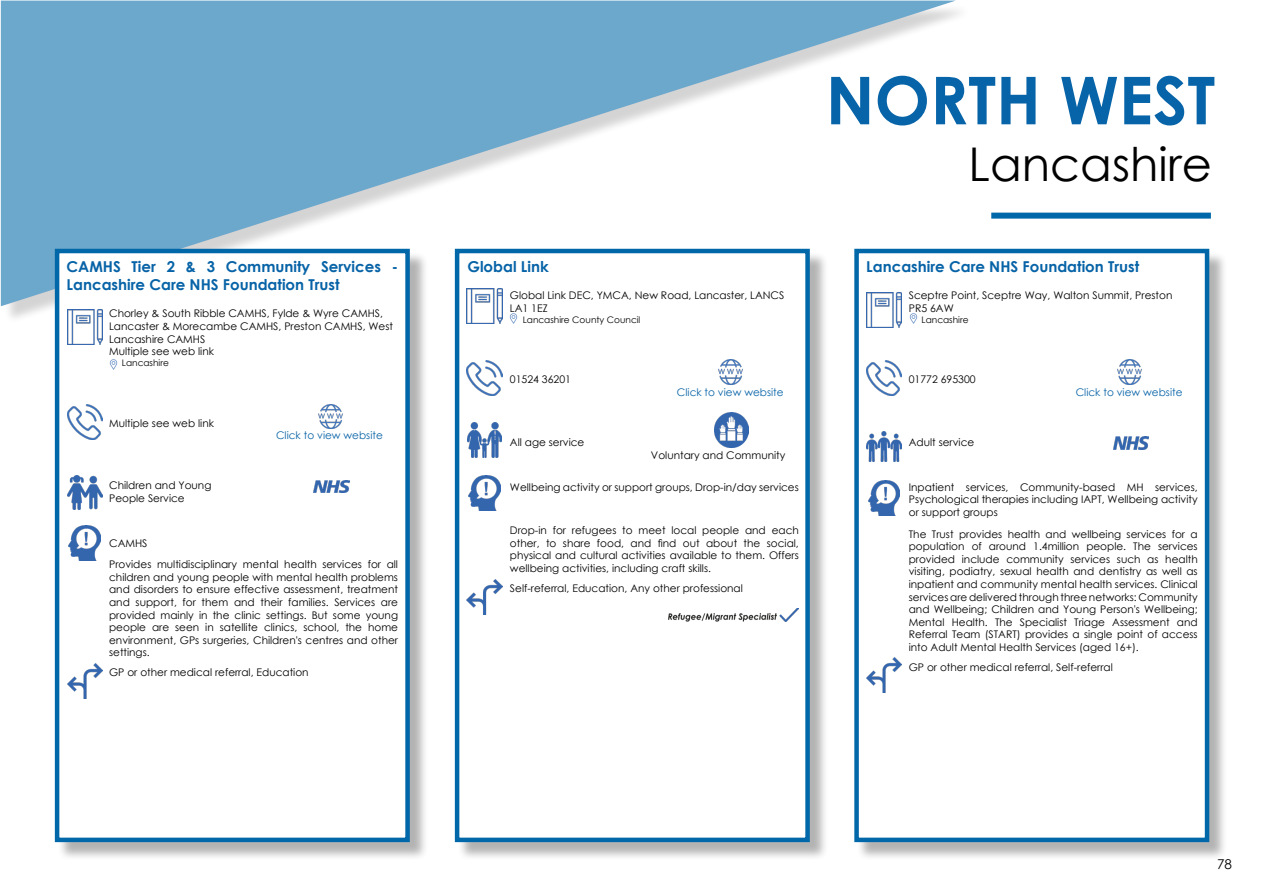
<style>
.page{position:relative;width:1263px;height:893px;background:#fff}
.page>*{position:absolute;margin:0;border:0;box-sizing:border-box;transform-origin:0 0}
.t1{font:700 66px "Century Gothic";color:#0764a8}
.t2{font:46.5px "Century Gothic";color:#000}
.t3{font:700 15px/18px "Century Gothic";color:#0763a7}
.t4{font:13.5px "Century Gothic";color:#000}
.t5{font:10.5px/12.6px "Century Gothic";color:#000}
.t6{font:10.5px "Century Gothic";color:#0763a7}
.t7{font:9px "Century Gothic";color:#000}
</style>
<div class="page">
<svg style="left:1px;top:1px;width:955px;height:305px;fill:#6ca7cc"></svg>
<div style="left:991px;top:213px;width:220px;height:6px;background:#0067a8"></div>
<div style="left:57px;top:251px;width:372px;height:610px;background:#000;opacity:.3"></div>
<div style="left:55px;top:249px;width:355px;height:593px;background:#fff;border:4px solid #0067a8"></div>
<div style="left:457px;top:251px;width:371px;height:610px;background:#000;opacity:.3"></div>
<div style="left:455px;top:249px;width:355px;height:593px;background:#fff;border:4px solid #0067a8"></div>
<div style="left:856px;top:251px;width:372px;height:610px;background:#000;opacity:.3"></div>
<div style="left:854px;top:249px;width:355px;height:593px;background:#fff;border:4px solid #0067a8"></div>
<img style="left:67px;top:310px;width:35px;height:35px">
<img style="left:67px;top:405px;width:35px;height:35px">
<img style="left:314px;top:480px;width:35px;height:13px">
<img style="left:318px;top:404px;width:25px;height:25px">
<img style="left:67px;top:476px;width:35px;height:33px">
<img style="left:69px;top:525px;width:32px;height:35px">
<img style="left:67px;top:663px;width:35px;height:35px">
<svg style="left:109px;top:360px;width:9px;height:10px"></svg>
<img style="left:669px;top:608px;width:130px;height:14px">
<img style="left:467px;top:289px;width:35px;height:35px">
<img style="left:866px;top:292px;width:35px;height:35px">
<img style="left:467px;top:360px;width:35px;height:35px">
<img style="left:866px;top:360px;width:35px;height:35px">
<img style="left:718px;top:360px;width:25px;height:24px">
<img style="left:1118px;top:360px;width:24px;height:24px">
<img style="left:1113px;top:436px;width:35px;height:13px">
<img style="left:467px;top:422px;width:35px;height:35px">
<img style="left:714px;top:413px;width:34px;height:34px">
<img style="left:866px;top:432px;width:35px;height:29px">
<img style="left:468px;top:475px;width:32px;height:35px">
<img style="left:868px;top:480px;width:32px;height:35px">
<img style="left:467px;top:579px;width:35px;height:35px">
<img style="left:866px;top:658px;width:35px;height:35px">
<svg style="left:509px;top:314px;width:9px;height:10px"></svg>
<svg style="left:909px;top:314px;width:9px;height:10px"></svg>
<h3 class="t3" style="left:67px;top:257px;width:333px">CAMHS Tier 2 &amp; 3 Community Services -<br>Lancashire Care NHS Foundation Trust</h3>
<p class="t5" style="left:109px;top:307px;width:285px">Chorley &amp; South Ribble CAMHS, Fylde &amp; Wyre CAMHS, Lancaster &amp; Morecambe CAMHS, Preston CAMHS, West Lancashire CAMHS<br>Multiple see web link</p>
<p class="t7" style="left:122px;top:356px;width:49px">Lancashire</p>
<p class="t5" style="left:109px;top:416px;width:106px">Multiple see web link</p>
<p class="t6" style="left:276px;top:428px;width:108px">Click to view website</p>
<p class="t5" style="left:109px;top:479px;width:104px">Children and Young<br>People Service</p>
<p class="t5" style="left:109px;top:532px;width:290px;line-height:21.6px">CAMHS<br>Provides multidisciplinary mental health services for all</p>
<p class="t5" style="left:109px;top:570px;width:290px;text-align:justify">children and young people with mental health problems and disorders to ensure effective assessment, treatment and support, for them and their families. Services are provided mainly in the clinic settings. But some young people are seen in satellite clinics, school, the home environment, GPs surgeries, Children's centres and other settings.</p>
<p class="t5" style="left:109px;top:666px;width:201px">GP or other medical referral, Education</p>
<h1 class="t1" style="left:826px;top:50px;width:391px">NORTH WEST</h1>
<h2 class="t2" style="left:968px;top:132px;width:245px">Lancashire</h2>
<h3 class="t3" style="left:467px;top:257px;width:83px">Global Link</h3>
<p class="t5" style="left:510px;top:289px;width:276px">Global Link DEC, YMCA, New Road, Lancaster, LANCS<br>LA1 1EZ</p>
<p class="t7" style="left:523px;top:313px;width:119px">Lancashire County Council</p>
<h3 class="t3" style="left:866px;top:257px;width:274px">Lancashire Care NHS Foundation Trust</h3>
<p class="t5" style="left:909px;top:289px;width:265px">Sceptre Point, Sceptre Way, Walton Summit, Preston<br>PR5 6AW</p>
<p class="t7" style="left:921px;top:313px;width:49px">Lancashire</p>
<p class="t5" style="left:510px;top:373px;width:63px">01524 36201</p>
<p class="t5" style="left:909px;top:373px;width:68px">01772 695300</p>
<p class="t6" style="left:677px;top:385px;width:108px">Click to view website</p>
<p class="t6" style="left:1076px;top:385px;width:108px">Click to view website</p>
<p class="t5" style="left:510px;top:436px;width:76px">All age service</p>
<p class="t5" style="left:651px;top:448px;width:136px">Voluntary and Community</p>
<p class="t5" style="left:510px;top:480px;width:290px">Wellbeing activity or support groups, Drop-in/day services</p>
<p class="t5" style="left:510px;top:524px;width:290px;text-align:justify">Drop-in for refugees to meet local people and each other, to share food, and find out about the social, physical and cultural activities available to them. Offers wellbeing activities, including craft skills.</p>
<p class="t5" style="left:510px;top:582px;width:234px">Self-referral, Education, Any other professional</p>
<p class="t5" style="left:909px;top:436px;width:67px">Adult service</p>
<p class="t5" style="left:909px;top:480px;width:290px;text-align:justify">Inpatient services, Community-based MH services, Psychological therapies including IAPT, Wellbeing activity or support groups</p>
<p class="t5" style="left:909px;top:527px;width:290px;text-align:justify">The Trust provides health and wellbeing services for a population of around 1.4million people. The services provided include community services such as health visiting, podiatry, sexual health and dentistry as well as inpatient and community mental health services. Clinical services are delivered through three networks: Community and Wellbeing; Children and Young Person's Wellbeing; Mental Health. The Specialist Triage Assessment and Referral Team (START) provides a single point of access into Adult Mental Health Services (aged 16+).</p>
<p class="t5" style="left:909px;top:661px;width:206px">GP or other medical referral, Self-referral</p>
<p class="t4" style="left:1217px;top:855px;width:16px">78</p>
</div>
